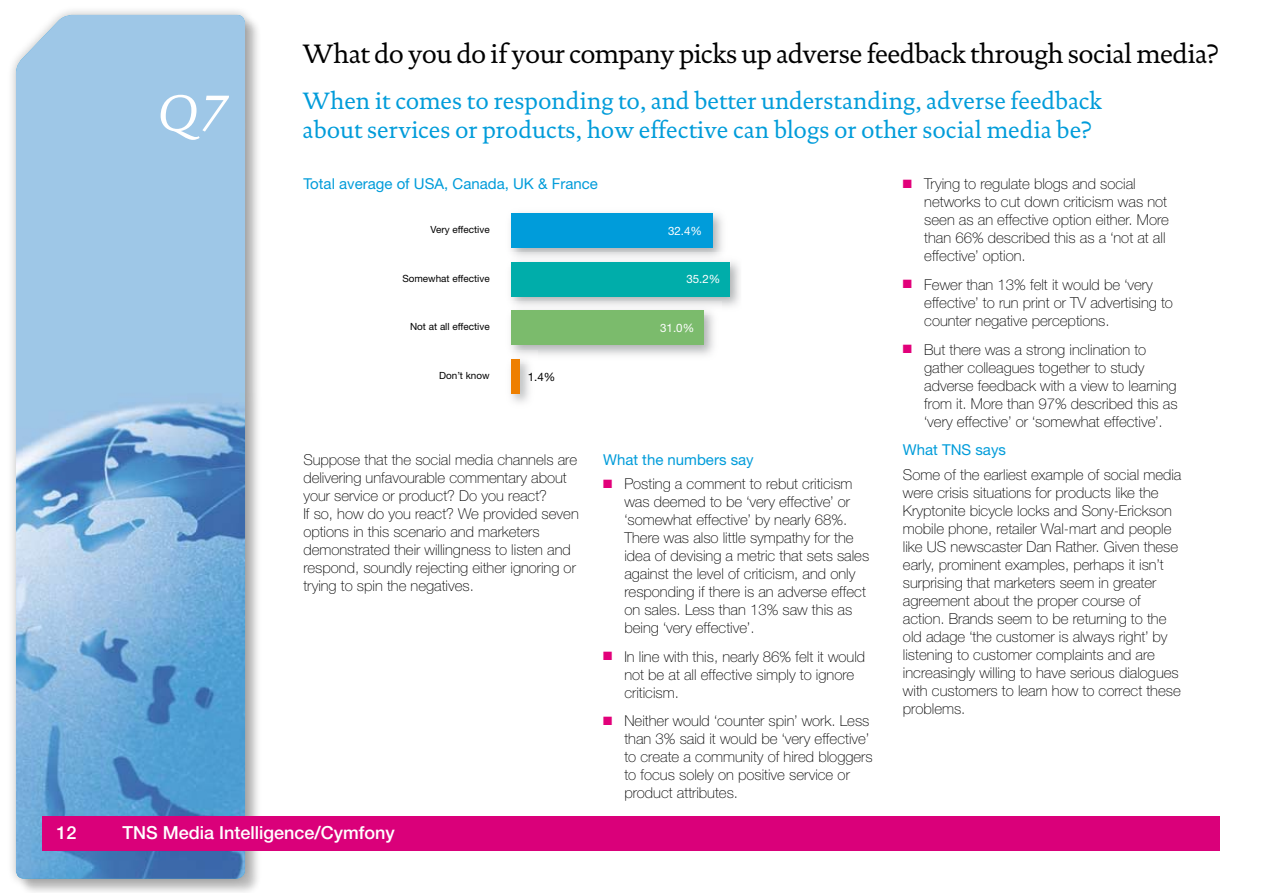
<style>
.page{position:relative;width:1263px;height:893px;background:#fff}
.page>*{position:absolute;margin:0;border:0;box-sizing:border-box;transform-origin:0 0}
.t1{font:italic 51px "DTL Documenta T";color:#fff}
.t2{font:27px "DTL Documenta T";letter-spacing:-.02em;color:#000}
.t3{font:24px "DTL Documenta T";color:#009cda}
.t4{font:500 18px "Helvetica Neue LT Std";color:#fff}
.t5{font:100 15px/18px "Helvetica Neue LT Std";color:#000}
.t6{font:15px "Helvetica Neue LT Std";color:#009cda}
.t7{font:11.55px "Helvetica Neue";color:#fff}
.t8{font:11.55px "Helvetica Neue";color:#000}
.t9{font:9.9px "Helvetica Neue";color:#000}
.s1{color:#e2007a}
</style>
<div class="page">
<div style="left:6px;top:5px;width:255px;height:888px;background:#000;opacity:.25"></div>
<img style="left:16px;top:15px;width:229px;height:864px">
<div style="left:43px;top:816px;width:1177px;height:34px;background:#da007a"></div>
<div style="left:511px;top:213px;width:202px;height:35px;background:#009cda"></div>
<img style="left:511px;top:261px;width:229px;height:46px">
<img style="left:510px;top:253px;width:220px;height:13px">
<div style="left:511px;top:262px;width:219px;height:35px;background:#00adaa"></div>
<img style="left:511px;top:302px;width:210px;height:53px">
<div style="left:511px;top:310px;width:193px;height:35px;background:#7bbb6c"></div>
<img style="left:511px;top:350px;width:27px;height:53px">
<div style="left:511px;top:359px;width:9px;height:35px;background:#ee7f00"></div>
<h1 class="t1" style="left:156px;top:82px;width:75px">Q7</h1>
<h2 class="t2" style="left:303px;top:38px;width:918px">What do you do if your company picks up adverse feedback through social media?</h2>
<h3 class="t3" style="left:303px;top:86px;width:801px">When it comes to responding to, and better understanding, adverse feedback</h3>
<h3 class="t3" style="left:303px;top:115px;width:790px">about services or products, how effective can blogs or other social media be?</h3>
<p class="t6" style="left:303px;top:175px;width:296px">Total average of USA, Canada, UK &amp; France</p>
<p class="t9" style="left:431px;top:223px;width:61px">Very effective</p>
<p class="t9" style="left:402px;top:272px;width:89px">Somewhat effective</p>
<p class="t9" style="left:410px;top:321px;width:81px">Not at all effective</p>
<p class="t9" style="left:439px;top:369px;width:52px">Don’t know</p>
<p class="t8" style="left:528px;top:369px;width:29px">1.4%</p>
<p class="t7" style="left:668px;top:224px;width:36px">32.4%</p>
<p class="t7" style="left:686px;top:272px;width:36px">35.2%</p>
<p class="t7" style="left:660px;top:320px;width:36px">31.0%</p>
<p class="t5" style="left:303px;top:450px;width:277px">Suppose that the social media channels are delivering unfavourable commentary about your service or product? Do you react?<br>If so, how do you react? We provided seven options in this scenario and marketers demonstrated their willingness to listen and respond, soundly rejecting either ignoring or trying to spin the negatives.</p>
<p class="t6" style="left:603px;top:450px;width:152px">What the numbers say</p>
<p class="t5" style="left:624px;top:475px;width:246px;text-indent:-21px"><span class="s1">■</span> Posting a comment to rebut criticism was deemed to be ‘very effective’ or ‘somewhat effective’ by nearly 68%.<br>There was also little sympathy for the idea of devising a metric that sets sales against the level of criticism, and only responding if there is an adverse effect on sales. Less than 13% saw this as being ‘very effective’.</p>
<p class="t5" style="left:624px;top:647px;width:242px;text-indent:-21px"><span class="s1">■</span> In line with this, nearly 86% felt it would not be at all effective simply to ignore criticism.</p>
<p class="t5" style="left:624px;top:712px;width:250px;text-indent:-21px"><span class="s1">■</span> Neither would ‘counter spin’ work. Less than 3% said it would be ‘very effective’ to create a community of hired bloggers to focus solely on positive service or product attributes.</p>
<p class="t5" style="left:924px;top:175px;width:246px;text-indent:-21px"><span class="s1">■</span> Trying to regulate blogs and social networks to cut down criticism was not seen as an effective option either. More than 66% described this as a ‘not at all effective’ option.</p>
<p class="t5" style="left:924px;top:276px;width:250px;text-indent:-21px"><span class="s1">■</span> Fewer than 13% felt it would be ‘very effective’ to run print or TV advertising to counter negative perceptions.</p>
<p class="t5" style="left:924px;top:340px;width:255px;text-indent:-21px"><span class="s1">■</span> But there was a strong inclination to gather colleagues together to study adverse feedback with a view to learning from it. More than 97% described this as ‘very effective’ or ‘somewhat effective’.</p>
<p class="t6" style="left:903px;top:441px;width:105px">What TNS says</p>
<p class="t5" style="left:903px;top:465px;width:280px">Some of the earliest example of social media were crisis situations for products like the Kryptonite bicycle locks and Sony-Erickson mobile phone, retailer Wal-mart and people like US newscaster Dan Rather. Given these early, prominent examples, perhaps it isn’t surprising that marketers seem in greater agreement about the proper course of action. Brands seem to be returning to the old adage ‘the customer is always right’ by listening to customer complaints and are increasingly willing to have serious dialogues with customers to learn how to correct these problems.</p>
<p class="t4" style="left:56px;top:822px;width:22px">12</p>
<p class="t4" style="left:122px;top:822px;width:274px">TNS Media Intelligence/Cymfony</p>
</div>
